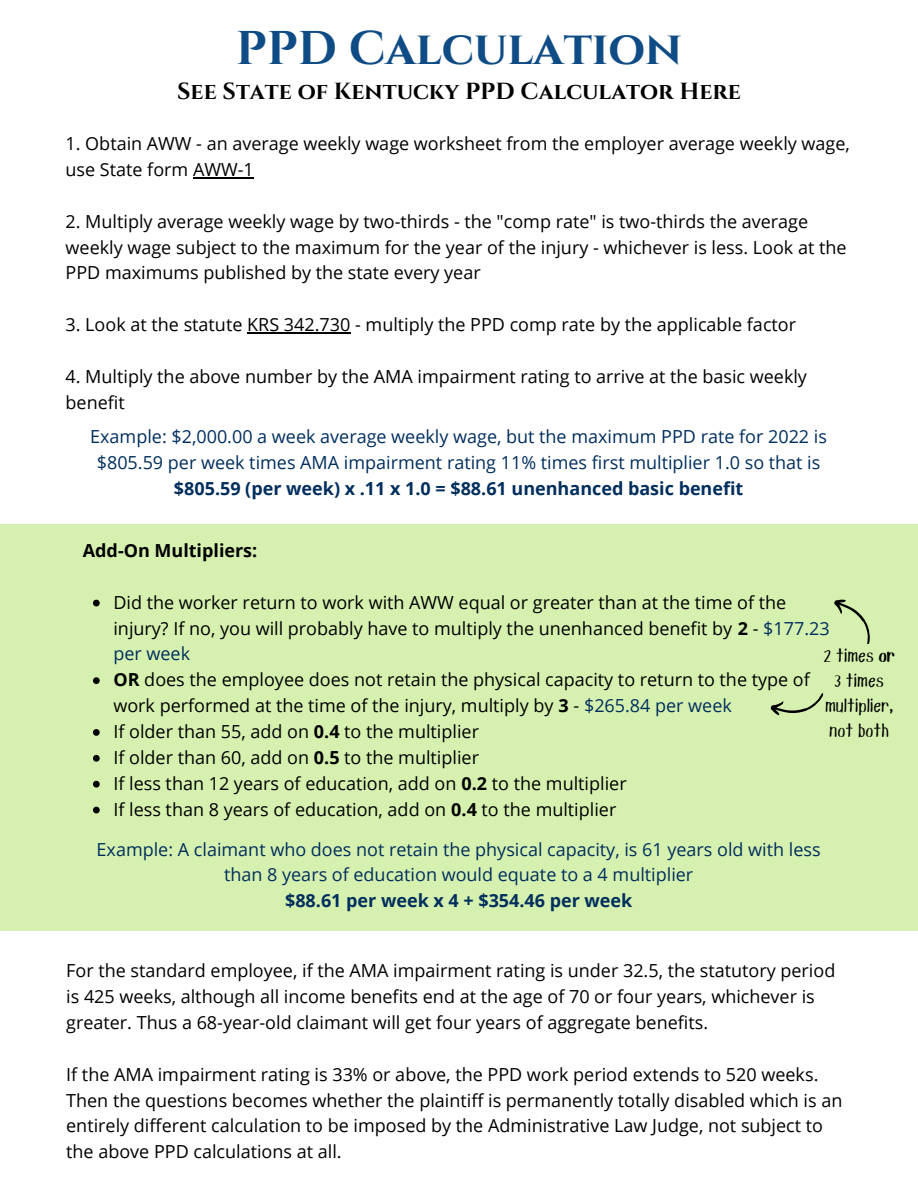
<style>
.page{position:relative;width:918px;height:1188px;background:#fff}
.page>*{position:absolute;margin:0;border:0;box-sizing:border-box;transform-origin:0 0}
.t1{font:700 47.25px "Cinzel";color:#0f4c85}
.t2{font:700 23.25px "Cinzel";color:#000}
.t3{font:18px/25.8px "Open Sans";color:#000}
.t4{font:18px/25.8px "Open Sans";color:#002e5d;text-align:center}
.t5{font:18px/24.8px "Story";color:#000;text-align:center}
.t6{font:700 18px "Open Sans";color:#002e5d}
.t7{font:700 18px "Open Sans";color:#000}
.s1{font-weight:700}
.s2{color:#002e5d}
</style>
<div class="page">
<hr style="left:193px;top:177px;width:61px;height:1px;background:#000">
<hr style="left:247px;top:332px;width:104px;height:1px;background:#000">
<div style="left:0;top:525px;width:918px;height:406px;background:#d6f1af"></div>
<svg style="left:93px;top:600px;width:7px;height:6px"></svg>
<svg style="left:93px;top:677px;width:7px;height:7px"></svg>
<svg style="left:93px;top:729px;width:7px;height:7px"></svg>
<svg style="left:93px;top:755px;width:7px;height:7px"></svg>
<svg style="left:93px;top:781px;width:7px;height:7px"></svg>
<svg style="left:93px;top:807px;width:7px;height:6px"></svg>
<svg style="left:834px;top:599px;width:36px;height:45px"></svg>
<svg style="left:770px;top:693px;width:54px;height:23px"></svg>
<p class="t1" style="left:236px;top:18px;width:448px">PPD Calculation</p>
<p class="t2" style="left:177px;top:76px;width:565px">See State of Kentucky PPD Calculator Here</p>
<p class="t3" style="left:66px;top:130px;width:786px">1. Obtain AWW - an average weekly wage worksheet from the employer average weekly wage, use State form AWW-1</p>
<p class="t3" style="left:66px;top:208px;width:783px">2. Multiply average weekly wage by two-thirds - the "comp rate" is two-thirds the average weekly wage subject to the maximum for the year of the injury - whichever is less. Look at the<br>PPD maximums published by the state every year</p>
<p class="t3" style="left:66px;top:311px;width:732px">3. Look at the statute KRS 342.730 - multiply the PPD comp rate by the applicable factor</p>
<p class="t3" style="left:66px;top:363px;width:743px">4. Multiply the above number by the AMA impairment rating to arrive at the basic weekly benefit</p>
<p class="t4" style="left:90px;top:423px;width:738px">Example: $2,000.00 a week average weekly wage, but the maximum PPD rate for 2022 is $805.59 per week times AMA impairment rating 11% times first multiplier 1.0 so that is <span class="s1">$805.59 (per week) x .11 x 1.0 = $88.61 unenhanced basic benefit</span></p>
<p class="t7" style="left:83px;top:538px;width:176px">Add-On Multipliers:</p>
<p class="t3" style="left:113px;top:589px;width:718px">Did the worker return to work with AWW equal or greater than at the time of the injury? If no, you will probably have to multiply the unenhanced benefit by <span class="s1">2</span> - <span class="s2">$177.23 per week</span></p>
<p class="t3" style="left:113px;top:666px;width:698px"><span class="s1">OR</span> does the employee does not retain the physical capacity to return to the type of work performed at the time of the injury, multiply by <span class="s1">3</span> - <span class="s2">$265.84 per week</span></p>
<p class="t3" style="left:113px;top:718px;width:367px">If older than 55, add on <span class="s1">0.4</span> to the multiplier</p>
<p class="t3" style="left:113px;top:744px;width:367px">If older than 60, add on <span class="s1">0.5</span> to the multiplier</p>
<p class="t3" style="left:113px;top:770px;width:515px">If less than 12 years of education, add on <span class="s1">0.2</span> to the multiplier</p>
<p class="t3" style="left:113px;top:796px;width:504px">If less than 8 years of education, add on <span class="s1">0.4</span> to the multiplier</p>
<p class="t5" style="left:823px;top:643px;width:73px">2 times <span class="s1">or<br></span>3 times multiplier, not both</p>
<p class="t4" style="left:97px;top:836px;width:726px">Example: A claimant who does not retain the physical capacity, is 61 years old with less than 8 years of education would equate to a 4 multiplier</p>
<p class="t6" style="left:285px;top:888px;width:349px">$88.61 per week x 4 + $354.46 per week</p>
<p class="t3" style="left:66px;top:957px;width:771px">For the standard employee, if the AMA impairment rating is under 32.5, the statutory period is 425 weeks, although all income benefits end at the age of 70 or four years, whichever is greater. Thus a 68-year-old claimant will get four years of aggregate benefits.</p>
<p class="t3" style="left:66px;top:1061px;width:778px">If the AMA impairment rating is 33% or above, the PPD work period extends to 520 weeks.<br>Then the questions becomes whether the plaintiff is permanently totally disabled which is an entirely different calculation to be imposed by the Administrative Law Judge, not subject to the above PPD calculations at all.</p>
</div>
